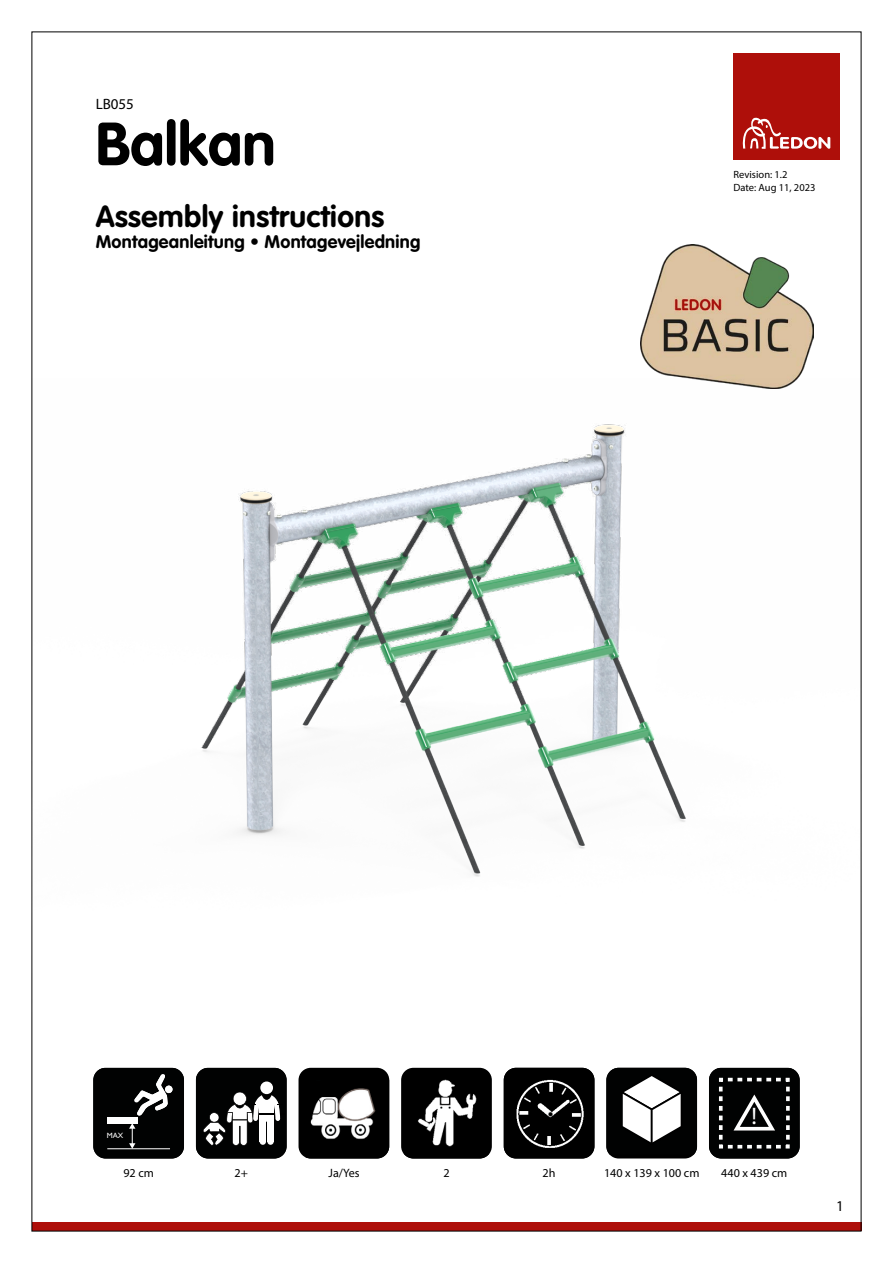
<style>
.page{position:relative;width:893px;height:1263px;background:#fff}
.page>*{position:absolute;margin:0;border:0;box-sizing:border-box;transform-origin:0 0}
.t1{font:700 60px "VAG Rounded Std";color:#000}
.t2{font:700 30px "VAG Rounded Std";letter-spacing:.015em;color:#000}
.t3{font:24px "Myriad Pro";color:#fff}
.t4{font:700 18px "VAG Rounded Std";letter-spacing:.015em;color:#000}
.t5{font:15px "Myriad Pro";color:#000}
.t6{font:12.15px "Myriad Pro";color:#000}
.t7{font:10.5px/12.6px "Myriad Pro";color:#000}
.t8{font:7.65px "Gill Sans Std";color:#fff}
</style>
<div class="page">
<div style="left:32px;top:1222px;width:829px;height:9px;background:#ae0f0a"></div>
<img style="left:640px;top:244px;width:173px;height:134px">
<img style="left:32px;top:378px;width:829px;height:638px">
<svg style="left:93px;top:1068px;width:91px;height:90px;background:#1e1f1f"></svg>
<hr style="left:107px;top:1148px;width:63px;height:1px;background:#fff">
<svg style="left:196px;top:1068px;width:91px;height:90px"></svg>
<div style="left:299px;top:1068px;width:90px;height:90px;background:#000;border-radius:12px"></div>
<img style="left:306px;top:1088px;width:83px;height:70px">
<div style="left:401px;top:1068px;width:91px;height:90px;background:#000;border-radius:12px"></div>
<img style="left:404px;top:1079px;width:85px;height:79px">
<img style="left:504px;top:1068px;width:90px;height:90px">
<div style="left:606px;top:1068px;width:91px;height:90px;background:#000;border-radius:12px"></div>
<svg style="left:606px;top:1068px;width:91px;height:87px"></svg>
<svg style="left:709px;top:1068px;width:91px;height:90px;background:#1f2020"></svg>
<div style="left:733px;top:53px;width:107px;height:106px;background:#ae0f0a"></div>
<svg style="left:742px;top:117px;width:88px;height:32px"></svg>
<p class="t5" style="left:96px;top:95px;width:40px">LB055</p>
<h1 class="t1" style="left:96px;top:109px;width:181px">Balkan</h1>
<h2 class="t2" style="left:96px;top:199px;width:290px">Assembly instructions</h2>
<h3 class="t4" style="left:96px;top:232px;width:326px">Montageanleitung • Montagevejledning</h3>
<p class="t7" style="left:733px;top:168px;width:83px">Revision: 1.2<br>Date: Aug 11, 2023</p>
<p class="t8" style="left:107px;top:1131px;width:18px">MAX</p>
<h3 class="t3" style="left:752px;top:1101px;width:7px">!</h3>
<p class="t6" style="left:123px;top:1166px;width:32px">92 cm</p>
<p class="t6" style="left:235px;top:1166px;width:15px">2+</p>
<p class="t6" style="left:443px;top:1166px;width:8px">2</p>
<p class="t6" style="left:543px;top:1166px;width:14px">2h</p>
<p class="t6" style="left:604px;top:1166px;width:97px">140 x 139 x 100 cm</p>
<p class="t6" style="left:721px;top:1166px;width:68px">440 x 439 cm</p>
<p class="t6" style="left:329px;top:1166px;width:32px">Ja/Yes</p>
<p class="t5" style="left:836px;top:1196px;width:9px">1</p>
</div>
